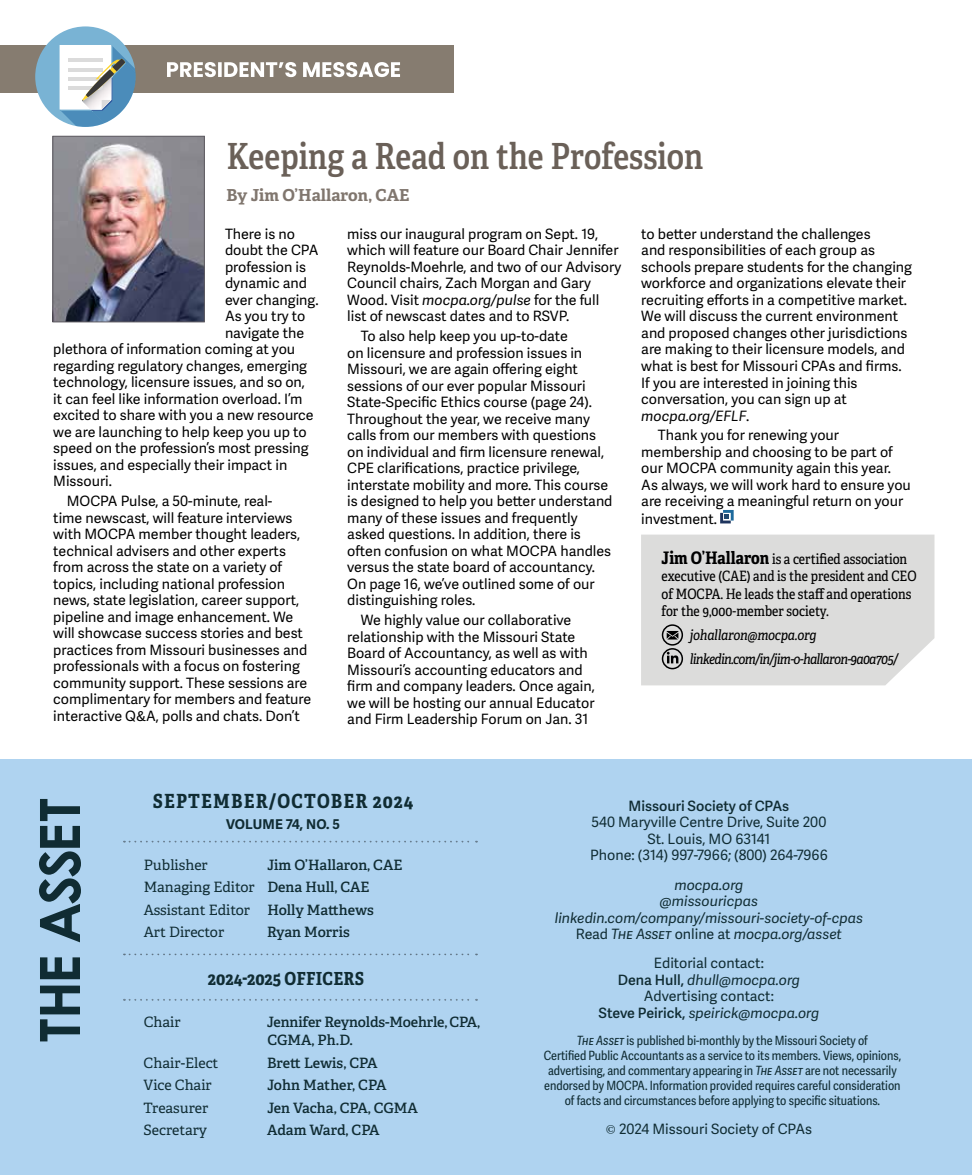
<style>
.page{position:relative;width:972px;height:1175px;background:#fff}
.page>*{position:absolute;margin:0;border:0;box-sizing:border-box;transform-origin:0 0}
.t1{font:600 36px "Adelle Condensed";color:#6a6058}
.t2{font:700 19.5px "Adelle Condensed";letter-spacing:.06em;color:#102c33}
.t3{font:700 18px "Adelle Condensed";letter-spacing:.01em;color:#102c33}
.t4{font:700 16.5px "Adelle";color:#80766e}
.t5{font:14.25px/16.5px "Adelle Sans";color:#000}
.t6{font:14.25px/16.5px "Adelle Sans";color:#102c33;text-align:center}
.t7{font:600 14.25px/22.5px "Adelle";letter-spacing:-.005em;color:#102c33}
.t8{font:14.25px/17.2px "Adelle Condensed";color:#000}
.t9{font:italic 14.25px/16.5px "Adelle Sans";color:#102c33;text-align:center}
.t10{font:italic 14.25px/24px "Adelle Condensed";letter-spacing:-.04em;color:#000}
.t11{font:14.25px "Adelle";color:#102c33}
.t12{font:600 14.25px "Adelle Sans";color:#102c33}
.t13{font:700 13.5px "Adelle Sans";letter-spacing:.01em;color:#102c33}
.t14{font:12.75px/15px "Adelle Sans Cnd";color:#102c33;text-align:center}
.t15{font:12px "Adelle";letter-spacing:.03em;color:#000}
.s1{font-style:italic}
.s2{font-weight:700;font-size:17.25px}
.s3{font-weight:400}
.s4{font-weight:700}
.s5{color:#1e355e}
.s6{font-style:normal}
.s7{font-weight:600}
.s8{font-family:"Minion Pro"}
</style>
<div class="page">
<svg style="left:720px;top:510px;width:14px;height:13px"></svg>
<div style="left:0;top:759px;width:972px;height:415px;background:#afd3f0"></div>
<svg style="left:124px;top:840px;width:353px;height:2px"></svg>
<svg style="left:124px;top:953px;width:353px;height:2px"></svg>
<svg style="left:124px;top:998px;width:353px;height:2px"></svg>
<svg style="left:39px;top:799px;width:42px;height:242px"></svg>
<div style="left:0;top:45px;width:454px;height:48px;background:#867c70"></div>
<svg style="left:35px;top:26px;width:101px;height:101px;background:#76afd1"></svg>
<svg style="left:126px;top:47px;width:8px;height:17px"></svg>
<svg style="left:93px;top:64px;width:43px;height:59px"></svg>
<svg style="left:60px;top:45px;width:66px;height:66px;background:#c6d2d8"></svg>
<svg style="left:167px;top:62px;width:233px;height:15px"></svg>
<img style="left:54px;top:138px;width:149px;height:182px">
<div style="left:52px;top:136px;width:153px;height:186px;border:1px solid #5f5c62"></div>
<div style="left:641px;top:534px;width:293px;height:151px;background:#dcdcdb"></div>
<h1 class="t1" style="left:226px;top:134px;width:479px">Keeping a Read on the Profession</h1>
<p class="t4" style="left:226px;top:184px;width:185px">By Jim O’Hallaron, CAE</p>
<p class="t5" style="left:225px;top:226px;width:72px">There is no</p>
<p class="t5" style="left:225px;top:242px;width:95px">doubt the CPA</p>
<p class="t5" style="left:225px;top:259px;width:83px">profession is</p>
<p class="t5" style="left:225px;top:275px;width:84px">dynamic and</p>
<p class="t5" style="left:225px;top:292px;width:95px">ever changing.</p>
<p class="t5" style="left:225px;top:308px;width:82px">As you try to</p>
<p class="t5" style="left:225px;top:325px;width:81px">navigate the</p>
<p class="t5" style="left:53px;top:341px;width:243px">plethora of information coming at you</p>
<p class="t5" style="left:53px;top:358px;width:255px">regarding regulatory changes, emerging</p>
<p class="t5" style="left:53px;top:374px;width:253px">technology, licensure issues, and so on,</p>
<p class="t5" style="left:53px;top:391px;width:251px">it can feel like information overload. I’m</p>
<p class="t5" style="left:53px;top:407px;width:262px">excited to share with you a new resource</p>
<p class="t5" style="left:53px;top:424px;width:255px">we are launching to help keep you up to</p>
<p class="t5" style="left:53px;top:440px;width:257px">speed on the profession’s most pressing</p>
<p class="t5" style="left:53px;top:457px;width:235px">issues, and especially their impact in</p>
<p class="t5" style="left:53px;top:473px;width:60px">Missouri.</p>
<p class="t5" style="left:53px;top:493px;width:259px;text-indent:13px">MOCPA Pulse, a 50-minute, real-<br>time newscast, will feature interviews with MOCPA member thought leaders, technical advisers and other experts from across the state on a variety of topics, including national profession news, state legislation, career support, pipeline and image enhancement. We will showcase success stories and best practices from Missouri businesses and professionals with a focus on fostering community support. These sessions are complimentary for members and feature interactive Q&amp;A, polls and chats. Don’t</p>
<p class="t5" style="left:347px;top:226px;width:276px">miss our inaugural program on Sept. 19, which will feature our Board Chair Jennifer Reynolds-Moehrle, and two of our Advisory Council chairs, Zach Morgan and Gary Wood. Visit <span class="s1">mocpa.org/pulse</span> for the full list of newscast dates and to RSVP.</p>
<p class="t5" style="left:347px;top:328px;width:267px;text-indent:13px">To also help keep you up-to-date<br>on licensure and profession issues in Missouri, we are again offering eight sessions of our ever popular Missouri State-Specific Ethics course (page 24).<br>Throughout the year, we receive many calls from our members with questions on individual and firm licensure renewal, CPE clarifications, practice privilege, interstate mobility and more. This course is designed to help you better understand many of these issues and frequently asked questions. In addition, there is often confusion on what MOCPA handles versus the state board of accountancy.<br>On page 16, we’ve outlined some of our distinguishing roles.</p>
<p class="t5" style="left:347px;top:612px;width:249px;text-indent:13px">We highly value our collaborative relationship with the Missouri State Board of Accountancy, as well as with Missouri’s accounting educators and firm and company leaders. Once again, we will be hosting our annual Educator and Firm Leadership Forum on Jan. 31</p>
<p class="t5" style="left:641px;top:226px;width:272px">to better understand the challenges<br>and responsibilities of each group as schools prepare students for the changing workforce and organizations elevate their recruiting efforts in a competitive market.<br>We will discuss the current environment and proposed changes other jurisdictions are making to their licensure models, and what is best for Missouri CPAs and firms.<br>If you are interested in joining this conversation, you can sign up at <span class="s1">mocpa.org/EFLF</span>.</p>
<p class="t5" style="left:641px;top:427px;width:271px;text-indent:17px">Thank you for renewing your membership and choosing to be part of our MOCPA community again this year.<br>As always, we will work hard to ensure you are receiving a meaningful return on your investment.</p>
<p class="t8" style="left:661px;top:551px;width:257px"><span class="s2">Jim O’Hallaron</span> is a certified association executive (CAE) and is the president and CEO of MOCPA. He leads the staff and operations for the 9,000-member society.</p>
<p class="t10" style="left:690px;top:623px;width:210px">johallaron@mocpa.org linkedin.com/in/jim-o-hallaron-9a0a705/</p>
<h2 class="t2" style="left:153px;top:789px;width:262px">SEPTEMBER/OCTOBER 2024</h2>
<p class="t13" style="left:226px;top:816px;width:115px">VOLUME 74, NO. 5</p>
<p class="t11" style="left:144px;top:856px;width:66px">Publisher</p>
<p class="t7" style="left:144px;top:853px;width:260px;text-indent:123px">Jim O’Hallaron, CAE<br><span class="s3">Managing Editor</span> Dena Hull, CAE<br><span class="s3">Assistant Editor</span> Holly Matthews<br><span class="s3">Art Director</span></p>
<p class="t7" style="left:267px;top:921px;width:84px">Ryan Morris</p>
<p class="t3" style="left:208px;top:967px;width:158px">2024-2025 OFFICERS</p>
<p class="t11" style="left:144px;top:1013px;width:38px">Chair</p>
<p class="t7" style="left:267px;top:1013px;width:215px;line-height:18px">Jennifer Reynolds-Moehrle, CPA,<br>CGMA, Ph.D.</p>
<p class="t11" style="left:144px;top:1054px;width:76px">Chair-Elect</p>
<p class="t7" style="left:267px;top:1051px;width:112px">Brett Lewis, CPA</p>
<p class="t11" style="left:144px;top:1076px;width:70px">Vice Chair</p>
<p class="t7" style="left:267px;top:1074px;width:121px">John Mather, CPA</p>
<p class="t11" style="left:144px;top:1099px;width:66px">Treasurer</p>
<p class="t7" style="left:267px;top:1096px;width:152px">Jen Vacha, CPA, CGMA</p>
<p class="t11" style="left:144px;top:1121px;width:65px">Secretary</p>
<p class="t7" style="left:267px;top:1119px;width:114px">Adam Ward, CPA</p>
<p class="t15" style="left:90px;top:1129px;width:232px"><span class="s4">THE ASSET</span> <span class="s5">|</span> September/October 2024</p>
<p class="t12" style="left:629px;top:795px;width:162px">Missouri Society of CPAs</p>
<p class="t6" style="left:590px;top:814px;width:239px">540 Maryville Centre Drive, Suite 200<br>St. Louis, MO 63141<br>Phone: (314) 997-7966; (800) 264-7966</p>
<p class="t9" style="left:555px;top:876px;width:310px">mocpa.org<br>@missouricpas linkedin.com/company/missouri-society-of-cpas<br><span class="s6">Read</span> The Asset <span class="s6">online at</span> mocpa.org/asset</p>
<p class="t6" style="left:599px;top:955px;width:222px">Editorial contact:<br><span class="s7">Dena Hull,</span> <span class="s1">dhull@mocpa.org<br></span>Advertising contact:<br><span class="s7">Steve Peirick,</span> <span class="s1">speirick@mocpa.org</span></p>
<p class="t14" style="left:544px;top:1032px;width:359px"><span class="s1">The Asset</span> is published bi-monthly by the Missouri Society of<br>Certified Public Accountants as a service to its members. Views, opinions, advertising, and commentary appearing in <span class="s1">The Asset</span> are not necessarily endorsed by MOCPA. Information provided requires careful consideration of facts and circumstances before applying to specific situations.</p>
<p class="t6" style="left:606px;top:1121px;width:208px"><span class="s8">©</span> 2024 Missouri Society of CPAs</p>
</div>
